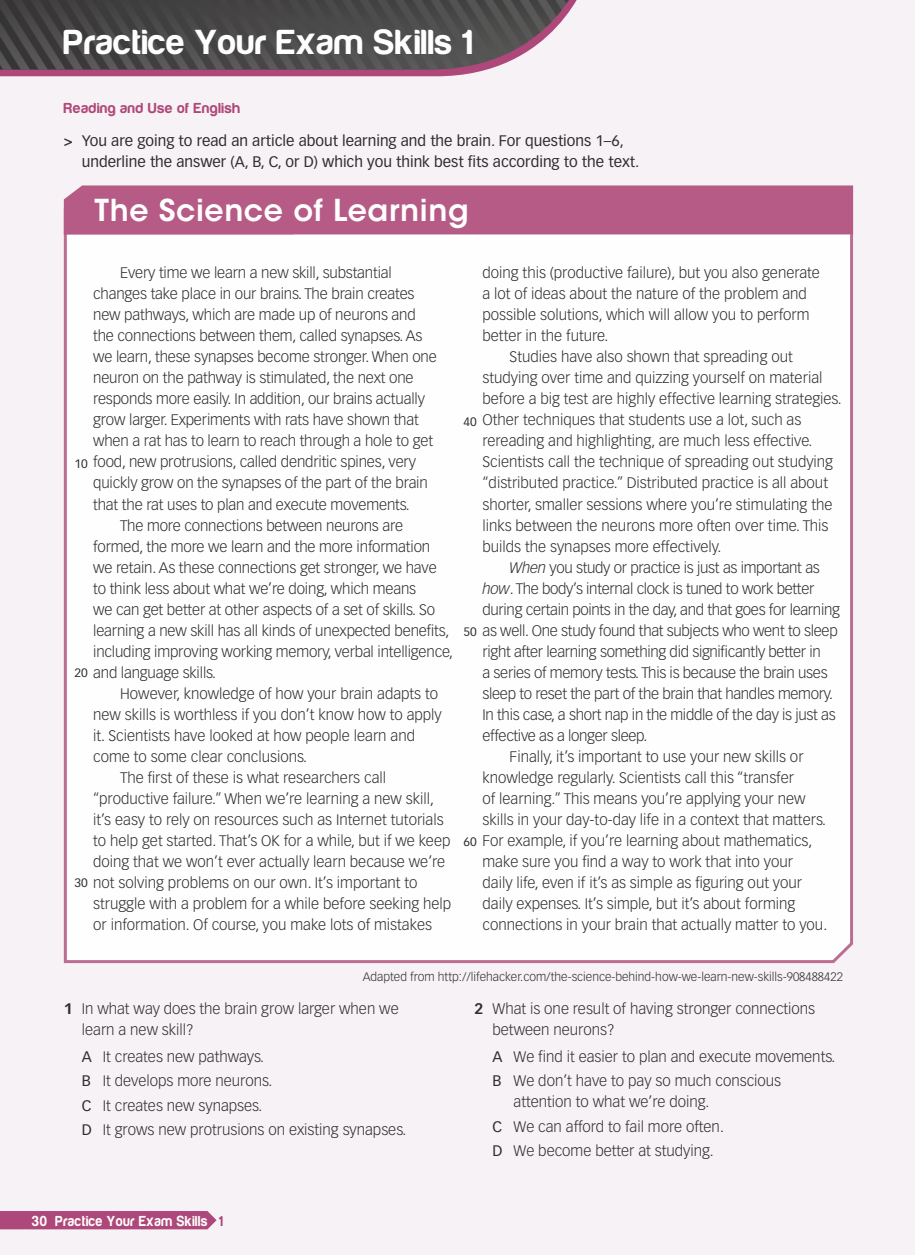
<style>
.page{position:relative;width:915px;height:1255px;background:#fff}
.page>*{position:absolute;margin:0;border:0;box-sizing:border-box;transform-origin:0 0}
.t1{font:36px "Harabara";letter-spacing:.03em;color:#fefefe}
.t2{font:600 30px "ITC Avant Garde Std";letter-spacing:.02em;color:#fefefe}
.t3{font:300 15px/24px "Vectora LT Std";color:#2e2e2d}
.t4{font:300 15px "Vectora LT Std";letter-spacing:-.02em;color:#2e2e2d}
.t5{font:15px/21px "Vectora LT Std";color:#2e2e2d}
.t6{font:15px "Harabara";letter-spacing:.05em;color:#fefefe;scale:.9 1}
.t7{font:15px "Harabara";letter-spacing:.05em;color:#af487a}
.t8{font:300 12px "Vectora LT Std";color:#2e2e2d}
.t9{font:12px "Vectora LT Std";letter-spacing:-.01em;color:#2e2e2d}
.s1{font-weight:700}
.s2{font-style:italic}
.s3{font-weight:400}
.s4{color:#af487a}
</style>
<div class="page">
<div style="left:0;top:0;width:914px;height:1254px;background:#f7f2f5"></div>
<div style="left:0;top:1211px;width:216px;height:18px;background:#af487a"></div>
<div style="left:63px;top:185px;width:791px;height:779px;background:#fefefe"></div>
<div style="left:64px;top:185px;width:788px;height:49px;background:#b55b85"></div>
<hr style="left:64px;top:230px;width:229px;height:4px;background:#b55b85">
<svg style="left:0;top:0;width:577px;height:76px;background:#5e5459"></svg>
<h1 class="t1" style="left:64px;top:23px;width:410px">Practice Your Exam Skills 1</h1>
<p class="t7" style="left:64px;top:101px;width:178px">Reading and Use of English</p>
<p class="t5" style="left:82px;top:131px;width:558px;text-indent:-18px"><span class="s1">&gt;</span> You are going to read an article about learning and the brain. For questions 1–6, underline the answer (A, B, C, or D) which you think best fits according to the text.</p>
<p class="t2" style="left:95px;top:191px;width:375px">The Science of Learning</p>
<p class="t3" style="left:120px;top:261px;width:273px">Every time we learn a new skill, substantial</p>
<p class="t3" style="left:93px;top:282px;width:323px">changes take place in our brains. The brain creates</p>
<p class="t3" style="left:93px;top:303px;width:324px">new pathways, which are made up of neurons and</p>
<p class="t3" style="left:93px;top:324px;width:330px">the connections between them, called synapses. As</p>
<p class="t3" style="left:93px;top:345px;width:345px">we learn, these synapses become stronger. When one</p>
<p class="t3" style="left:93px;top:366px;width:322px">neuron on the pathway is stimulated, the next one</p>
<p class="t3" style="left:93px;top:387px;width:333px">responds more easily. In addition, our brains actually</p>
<p class="t3" style="left:93px;top:408px;width:327px">grow larger. Experiments with rats have shown that</p>
<p class="t3" style="left:93px;top:429px;width:341px">when a rat has to learn to reach through a hole to get</p>
<p class="t3" style="left:93px;top:450px;width:324px">food, new protrusions, called dendritic spines, very</p>
<p class="t3" style="left:93px;top:471px;width:336px">quickly grow on the synapses of the part of the brain</p>
<p class="t3" style="left:93px;top:492px;width:318px">that the rat uses to plan and execute movements.</p>
<p class="t3" style="left:120px;top:513px;width:284px">The more connections between neurons are</p>
<p class="t3" style="left:93px;top:534px;width:338px">formed, the more we learn and the more information</p>
<p class="t3" style="left:93px;top:555px;width:345px">we retain. As these connections get stronger, we have</p>
<p class="t3" style="left:93px;top:576px;width:324px">to think less about what we’re doing, which means</p>
<p class="t3" style="left:93px;top:597px;width:343px">we can get better at other aspects of a set of skills. So</p>
<p class="t3" style="left:93px;top:618px;width:357px">learning a new skill has all kinds of unexpected benefits,</p>
<p class="t3" style="left:93px;top:639px;width:361px">including improving working memory, verbal intelligence,</p>
<p class="t3" style="left:93px;top:660px;width:124px">and language skills.</p>
<p class="t3" style="left:120px;top:681px;width:319px">However, knowledge of how your brain adapts to</p>
<p class="t3" style="left:93px;top:702px;width:350px">new skills is worthless if you don’t know how to apply</p>
<p class="t3" style="left:93px;top:723px;width:323px">it. Scientists have looked at how people learn and</p>
<p class="t3" style="left:93px;top:744px;width:215px">come to some clear conclusions.</p>
<p class="t3" style="left:120px;top:765px;width:267px">The first of these is what researchers call</p>
<p class="t3" style="left:93px;top:786px;width:342px">“productive failure.” When we’re learning a new skill,</p>
<p class="t3" style="left:93px;top:807px;width:352px">it’s easy to rely on resources such as Internet tutorials</p>
<p class="t3" style="left:93px;top:828px;width:358px">to help get started. That’s OK for a while, but if we keep</p>
<p class="t3" style="left:93px;top:849px;width:353px">doing that we won’t ever actually learn because we’re</p>
<p class="t3" style="left:93px;top:870px;width:326px">not solving problems on our own. It’s important to</p>
<p class="t3" style="left:93px;top:891px;width:359px">struggle with a problem for a while before seeking help</p>
<p class="t3" style="left:93px;top:912px;width:340px">or information. Of course, you make lots of mistakes</p>
<p class="t3" style="left:482px;top:261px;width:339px">doing this (productive failure), but you also generate</p>
<p class="t3" style="left:482px;top:282px;width:326px">a lot of ideas about the nature of the problem and</p>
<p class="t3" style="left:482px;top:303px;width:328px">possible solutions, which will allow you to perform</p>
<p class="t3" style="left:482px;top:324px;width:127px">better in the future.</p>
<p class="t3" style="left:509px;top:345px;width:284px">Studies have also shown that spreading out</p>
<p class="t3" style="left:482px;top:366px;width:341px">studying over time and quizzing yourself on material</p>
<p class="t3" style="left:482px;top:387px;width:360px">before a big test are highly effective learning strategies.</p>
<p class="t3" style="left:482px;top:408px;width:320px">Other techniques that students use a lot, such as</p>
<p class="t3" style="left:482px;top:429px;width:331px">rereading and highlighting, are much less effective.</p>
<p class="t3" style="left:482px;top:450px;width:352px">Scientists call the technique of spreading out studying</p>
<p class="t3" style="left:482px;top:471px;width:347px">“distributed practice.” Distributed practice is all about</p>
<p class="t3" style="left:482px;top:492px;width:351px">shorter, smaller sessions where you’re stimulating the</p>
<p class="t3" style="left:482px;top:513px;width:347px">links between the neurons more often over time. This</p>
<p class="t3" style="left:482px;top:534px;width:240px">builds the synapses more effectively.</p>
<p class="t4" style="left:509px;top:558px;width:311px"><span class="s2">When</span> you study or practice is just as important as</p>
<p class="t4" style="left:482px;top:579px;width:333px"><span class="s2">how</span>. The body’s internal clock is tuned to work better</p>
<p class="t4" style="left:482px;top:600px;width:359px">during certain points in the day, and that goes for learning</p>
<p class="t4" style="left:482px;top:621px;width:356px">as well. One study found that subjects who went to sleep</p>
<p class="t4" style="left:482px;top:642px;width:340px">right after learning something did significantly better in</p>
<p class="t4" style="left:482px;top:663px;width:346px">a series of memory tests. This is because the brain uses</p>
<p class="t4" style="left:482px;top:684px;width:352px">sleep to reset the part of the brain that handles memory.</p>
<p class="t4" style="left:482px;top:705px;width:354px">In this case, a short nap in the middle of the day is just as</p>
<p class="t4" style="left:482px;top:726px;width:166px">effective as a longer sleep.</p>
<p class="t3" style="left:509px;top:744px;width:295px">Finally, it’s important to use your new skills or</p>
<p class="t3" style="left:482px;top:765px;width:313px">knowledge regularly. Scientists call this “transfer</p>
<p class="t3" style="left:482px;top:786px;width:324px">of learning.” This means you’re applying your new</p>
<p class="t3" style="left:482px;top:807px;width:345px">skills in your day-to-day life in a context that matters.</p>
<p class="t3" style="left:482px;top:828px;width:331px">For example, if you’re learning about mathematics,</p>
<p class="t3" style="left:482px;top:849px;width:312px">make sure you find a way to work that into your</p>
<p class="t3" style="left:482px;top:870px;width:321px">daily life, even if it’s as simple as figuring out your</p>
<p class="t3" style="left:482px;top:891px;width:314px">daily expenses. It’s simple, but it’s about forming</p>
<p class="t3" style="left:482px;top:912px;width:346px">connections in your brain that actually matter to you.</p>
<p class="t9" style="left:463px;top:414px;width:15px">40</p>
<p class="t9" style="left:74px;top:456px;width:15px">10</p>
<p class="t9" style="left:463px;top:624px;width:15px">50</p>
<p class="t9" style="left:74px;top:666px;width:15px">20</p>
<p class="t9" style="left:463px;top:834px;width:15px">60</p>
<p class="t9" style="left:74px;top:876px;width:15px">30</p>
<p class="t8" style="left:362px;top:970px;width:481px">Adapted from http://lifehacker.com/the-science-behind-how-we-learn-new-skills-908488422</p>
<p class="t3" style="left:82px;top:998px;width:318px;line-height:21px;text-indent:-18px"><span class="s1">1</span> In what way does the brain grow larger when we learn a new skill?</p>
<p class="t3" style="left:82px;top:1045px;width:326px"><span class="s3">A</span> It creates new pathways.<br><span class="s3">B</span> It develops more neurons.<br><span class="s3">C</span> It creates new synapses.<br><span class="s3">D</span> It grows new protrusions on existing synapses.</p>
<p class="t6" style="left:32px;top:1212px;width:213px">30 Practice Your Exam Skills <span class="s4">1</span></p>
<p class="t3" style="left:492px;top:998px;width:324px;line-height:21px;text-indent:-18px"><span class="s1">2</span> What is one result of having stronger connections between neurons?</p>
<p class="t3" style="left:492px;top:1045px;width:344px"><span class="s3">A</span> We find it easier to plan and execute movements.<br><span class="s3">B</span> We don’t have to pay so much conscious</p>
<p class="t3" style="left:492px;top:1090px;width:233px;text-indent:21px">attention to what we’re doing.<br><span class="s3">C</span> We can afford to fail more often.<br><span class="s3">D</span> We become better at studying.</p>
</div>
